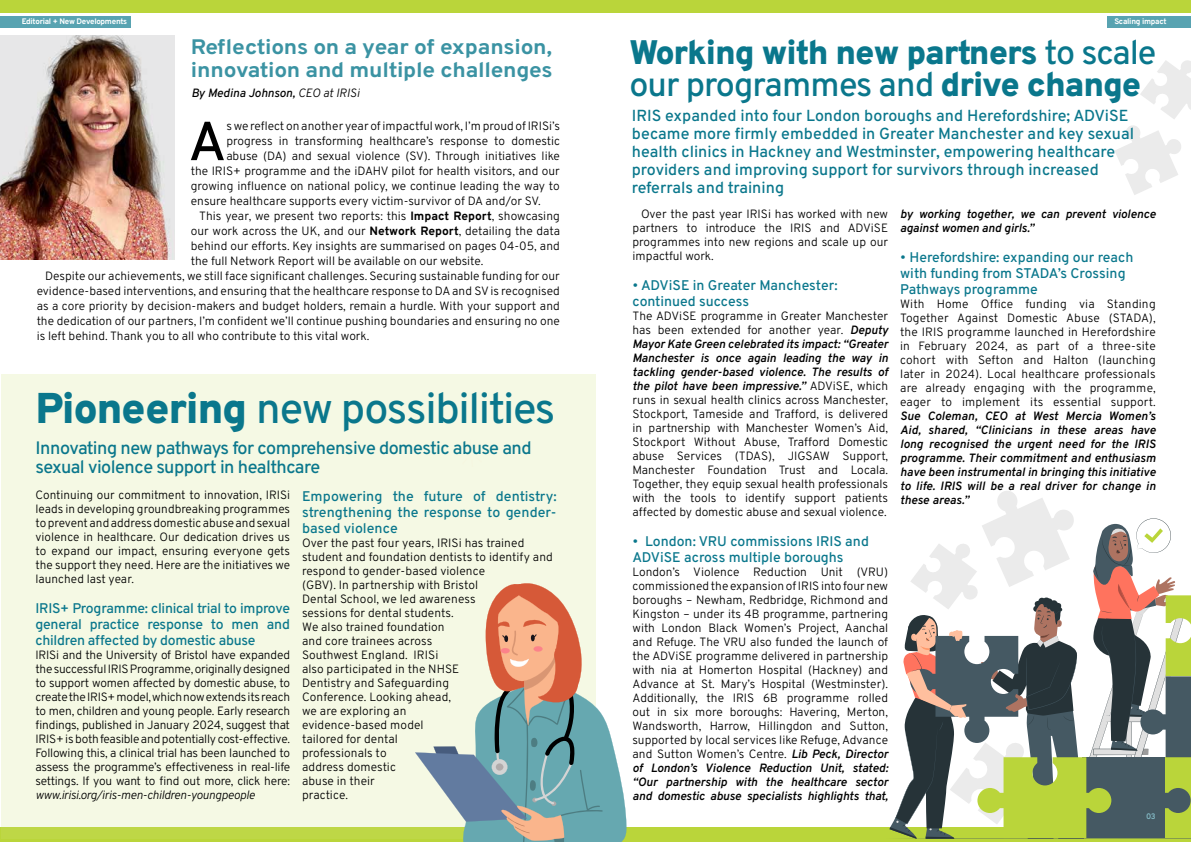
<style>
.page{position:relative;width:1191px;height:842px;background:#fff}
.page>*{position:absolute;margin:0;border:0;box-sizing:border-box;transform-origin:0 0}
.t1{font:500 54.9px "Overpass";color:#000}
.t2{font:500 43px "Overpass";letter-spacing:-.03em;color:#0a778c}
.t3{font:900 34px/32px "Overpass";letter-spacing:-.03em;color:#0a778c}
.t4{font:700 21px/23.3px "Overpass";letter-spacing:-.01em;color:#3b93a3;scale:1.08 1}
.t5{font:500 18px/19px "Overpass";letter-spacing:-.03em;color:#0a778c}
.t6{font:500 16px/18px "Overpass";color:#0a778c}
.t7{font:500 14px/16px "Overpass";color:#0a778c}
.t8{font:300 12px/14px "Overpass";color:#000;text-align:justify}
.t9{font:italic 600 12px/14px "Overpass";color:#000}
.t10{font:italic 300 12px "Overpass";letter-spacing:-.02em;color:#000}
.t11{font:italic 500 12px "Overpass";color:#000}
.t12{font:700 8px "Overpass";letter-spacing:-.03em;color:#fff}
.t13{font:600 8px "Overpass";color:#84bbc6}
.s1{font-weight:300}
.s2{font-weight:700}
.s3{font-weight:900}
.s4{font-weight:500}
.s5{font-weight:600;font-style:italic}
</style>
<div class="page">
<div style="left:0;top:0;width:1191px;height:13px;background:#bad53a"></div>
<div style="left:0;top:828px;width:1191px;height:14px;background:#bad53a"></div>
<div style="left:1px;top:374px;width:594px;height:465px;background:#f5f9e4"></div>
<img style="left:0;top:36px;width:174px;height:223px">
<svg style="left:886px;top:491px;width:305px;height:348px"></svg>
<svg style="left:1115px;top:60px;width:76px;height:135px"></svg>
<svg style="left:415px;top:582px;width:211px;height:260px"></svg>
<div style="left:0;top:16px;width:131px;height:11px;background:#58a3b1"></div>
<div style="left:1107px;top:16px;width:84px;height:11px;background:#58a3b1"></div>
<p class="t12" style="left:22px;top:15px;width:107px">Editorial + New Developments</p>
<p class="t12" style="left:1114px;top:15px;width:54px">Scaling impact</p>
<h3 class="t4" style="left:191px;top:34px;width:336px">Reflections on a year of expansion, innovation and multiple challenges</h3>
<h1 class="t1" style="left:188px;top:97px;width:39px">A</h1>
<p class="t8" style="left:226px;top:118px;width:335px">s we reflect on another year of impactful work, I’m proud of IRISi’s</p>
<p class="t11" style="left:191px;top:83px;width:170px">By Medina Johnson, <span class="s1">CEO at IRISi</span></p>
<p class="t8" style="left:226px;top:133px;width:335px">progress in transforming healthcare’s response to domestic</p>
<p class="t8" style="left:226px;top:148px;width:335px">abuse (DA) and sexual violence (SV). Through initiatives like</p>
<p class="t8" style="left:191px;top:163px;width:370px">the IRIS+ programme and the iDAHV pilot for health visitors, and our</p>
<p class="t8" style="left:191px;top:178px;width:370px">growing influence on national policy, we continue leading the way to</p>
<p class="t8" style="left:191px;top:193px;width:351px">ensure healthcare supports every victim-survivor of DA and/or SV.</p>
<p class="t8" style="left:199px;top:208px;width:362px">This year, we present two reports: this <span class="s2">Impact Report</span>, showcasing</p>
<p class="t8" style="left:191px;top:223px;width:370px">our work across the UK, and our <span class="s2">Network Report</span>, detailing the data</p>
<p class="t8" style="left:191px;top:238px;width:370px">behind our efforts. Key insights are summarised on pages 04-05, and</p>
<p class="t8" style="left:191px;top:253px;width:294px">the full Network Report will be available on our website.</p>
<p class="t8" style="left:45px;top:268px;width:516px">Despite our achievements, we still face significant challenges. Securing sustainable funding for our</p>
<p class="t8" style="left:37px;top:283px;width:524px">evidence-based interventions, and ensuring that the healthcare response to DA and SV is recognised</p>
<p class="t8" style="left:37px;top:298px;width:524px">as a core priority by decision-makers and budget holders, remain a hurdle. With your support and</p>
<p class="t8" style="left:37px;top:313px;width:524px">the dedication of our partners, I’m confident we’ll continue pushing boundaries and ensuring no one</p>
<p class="t8" style="left:37px;top:328px;width:334px">is left behind. Thank you to all who contribute to this vital work.</p>
<h2 class="t2" style="left:36px;top:374px;width:521px"><span class="s3">Pioneering</span> new possibilities</h2>
<h3 class="t5" style="left:36px;top:438px;width:498px">Innovating new pathways for comprehensive domestic abuse and sexual violence support in healthcare</h3>
<p class="t8" style="left:36px;top:487px;width:256px">Continuing our commitment to innovation, IRISi leads in developing groundbreaking programmes to prevent and address domestic abuse and sexual violence in healthcare. Our dedication drives us to expand our impact, ensuring everyone gets the support they need. Here are the initiatives we launched last year.</p>
<p class="t7" style="left:36px;top:599px;width:256px;text-align:justify">IRIS+ Programme: clinical trial to improve general practice response to men and children affected by domestic abuse</p>
<p class="t8" style="left:36px;top:647px;width:256px">IRISi and the University of Bristol have expanded the successful IRIS Programme, originally designed to support women affected by domestic abuse, to create the IRIS+ model, which now extends its reach to men, children and young people. Early research findings, published in January 2024, suggest that IRIS+ is both feasible and potentially cost-effective.<br>Following this, a clinical trial has been launched to assess the programme’s effectiveness in real-life settings. If you want to find out more, click here:</p>
<p class="t10" style="left:36px;top:785px;width:221px">www.irisi.org/iris-men-children-youngpeople</p>
<p class="t7" style="left:302px;top:487px;width:256px;text-align:justify">Empowering the future of dentistry: strengthening the response to gender&shy;based violence</p>
<p class="t8" style="left:302px;top:535px;width:252px;text-align:left">Over the past four years, IRISi has trained student and foundation dentists to identify and respond to gender-based violence<br>(GBV). In partnership with Bristol<br>Dental School, we led awareness<br>sessions for dental students.<br>We also trained foundation<br>and core trainees across<br>Southwest England. IRISi<br>also participated in the NHSE<br>Dentistry and Safeguarding<br>Conference. Looking ahead,<br>we are exploring an<br>evidence-based model<br>tailored for dental<br>professionals to<br>address domestic<br>abuse in their<br>practice.</p>
<h3 class="t3" style="left:629px;top:35px;width:528px">Working with new partners <span class="s4">to scale our programmes and</span> drive change</h3>
<p class="t6" style="left:632px;top:105px;width:504px">IRIS expanded into four London boroughs and Herefordshire; ADViSE became more firmly embedded in Greater Manchester and key sexual health clinics in Hackney and Westminster, empowering healthcare providers and improving support for survivors through increased referrals and training</p>
<p class="t8" style="left:632px;top:206px;width:257px;text-indent:9px">Over the past year IRISi has worked with new partners to introduce the IRIS and ADViSE programmes into new regions and scale up our impactful work.</p>
<p class="t7" style="left:632px;top:277px;width:207px">• ADViSE in Greater Manchester: continued success</p>
<p class="t8" style="left:632px;top:308px;width:257px">The ADViSE programme in Greater Manchester has been extended for another year. <span class="s5">Deputy Mayor Kate Green celebrated its impact: “Greater Manchester is once again leading the way in tackling gender-based violence. The results of the pilot have been impressive.”</span> ADViSE, which runs in sexual health clinics across Manchester, Stockport, Tameside and Trafford, is delivered in partnership with Manchester Women’s Aid, Stockport Without Abuse, Trafford Domestic abuse Services (TDAS), JIGSAW Support, Manchester Foundation Trust and Locala.<br>Together, they equip sexual health professionals with the tools to identify support patients affected by domestic abuse and sexual violence.</p>
<p class="t7" style="left:632px;top:533px;width:238px">• London: VRU commissions IRIS and<br>ADViSE across multiple boroughs</p>
<p class="t8" style="left:632px;top:564px;width:257px">London’s Violence Reduction Unit (VRU) commissioned the expansion of IRIS into four new boroughs – Newham, Redbridge, Richmond and Kingston – under its 4B programme, partnering with London Black Women’s Project, Aanchal and Refuge. The VRU also funded the launch of the ADViSE programme delivered in partnership with nia at Homerton Hospital (Hackney) and Advance at St. Mary’s Hospital (Westminster).<br>Additionally, the IRIS 6B programme rolled out in six more boroughs: Havering, Merton, Wandsworth, Harrow, Hillingdon and Sutton, supported by local services like Refuge, Advance and Sutton Women’s Centre. <span class="s5">Lib Peck, Director of London’s Violence Reduction Unit, stated: “Our partnership with the healthcare sector and domestic abuse specialists highlights that,</span></p>
<p class="t9" style="left:900px;top:207px;width:257px">by working together, we can prevent violence against women and girls.”</p>
<p class="t7" style="left:900px;top:249px;width:235px">• Herefordshire: expanding our reach with funding from STADA’s Crossing<br>Pathways programme</p>
<p class="t8" style="left:900px;top:296px;width:257px">With Home Office funding via Standing Together Against Domestic Abuse (STADA), the IRIS programme launched in Herefordshire in February 2024, as part of a three-site cohort with Sefton and Halton (launching later in 2024). Local healthcare professionals are already engaging with the programme, eager to implement its essential support.</p>
<p class="t9" style="left:900px;top:408px;width:257px;text-align:justify">Sue Coleman, CEO at West Mercia Women’s Aid, shared, “Clinicians in these areas have long recognised the urgent need for the IRIS programme. Their commitment and enthusiasm have been instrumental in bringing this initiative to life. IRIS will be a real driver for change in these areas.”</p>
<p class="t13" style="left:1146px;top:809px;width:11px">03</p>
</div>
